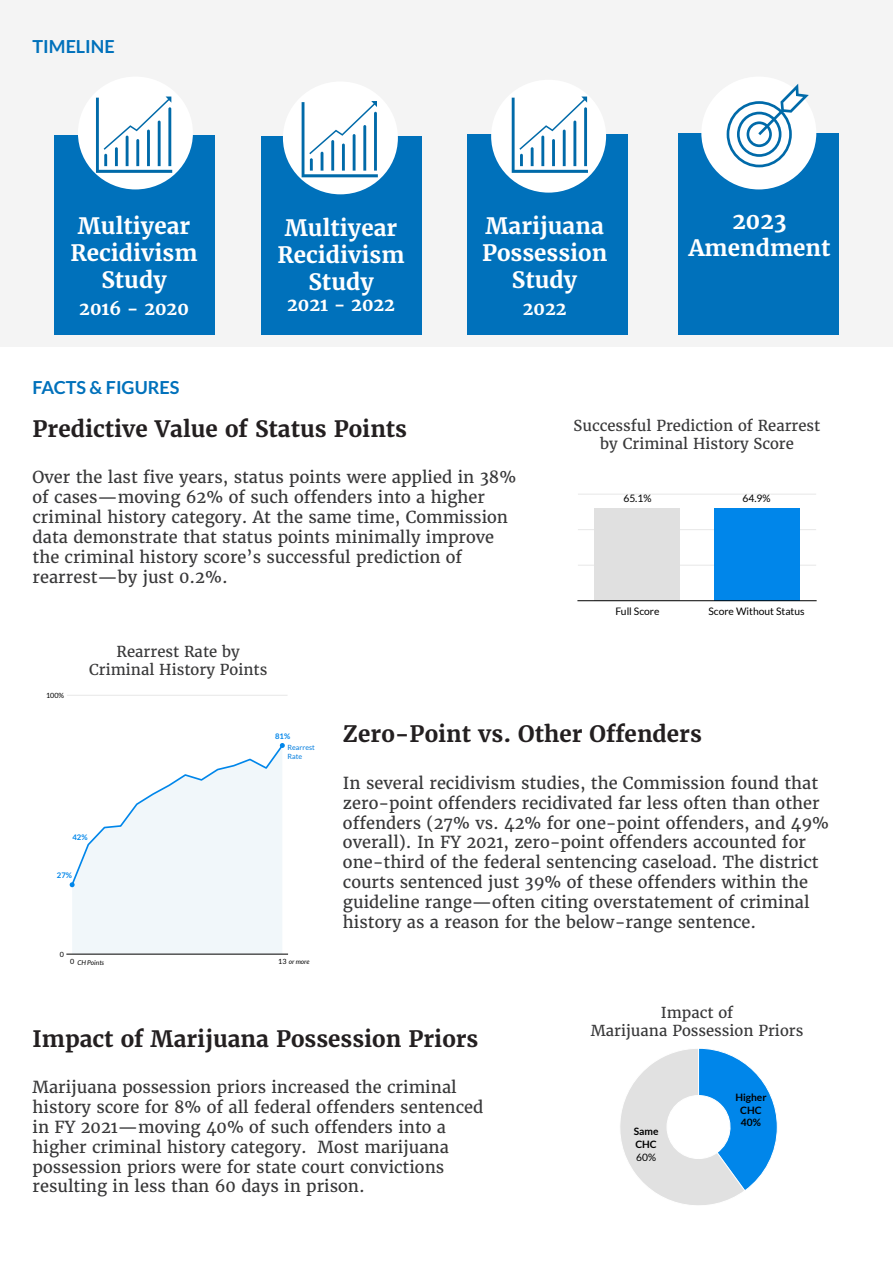
<style>
.page{position:relative;width:893px;height:1263px;background:#fff}
.page>*{position:absolute;margin:0;border:0;box-sizing:border-box;transform-origin:0 0}
.Text_Left_Justify{font:700 22.5px "Merriweather";color:#231f20}
.Text_Center{font:700 22.5px/27px "Merriweather";color:#fff;text-align:center}
.Text_Center-2{font:700 18px "Merriweather";color:#fff}
.Text_Center-3{font:700 18px "Lato";color:#0071bb}
.Text_Left_Justify-2{font:16.5px/19.8px "Merriweather";color:#383839}
.Text_Left_Justify-3{font:15px "Merriweather";color:#383839}
.t1{font:10.35px "Lato";color:#000}
.t2{font:700 10.2px/12.6px "Lato";color:#000;text-align:center}
.t3{font:10.2px "Lato";color:#000}
.t4{font:700 7.65px "Lato";color:#0086ea}
.t5{font:7.2px/8.9px "Lato";color:#007cde}
.t6{font:7.2px "Lato";color:#000}
.t7{font:italic 6.6px "Lato";color:#000}
.s1{font-style:normal;font-size:7.2px}
</style>
<div class="page">
<div style="left:0;top:0;width:893px;height:346px;background:#f4f4f4"></div>
<div style="left:54px;top:135px;width:160px;height:200px;background:#0071bb"></div>
<div style="left:78px;top:77px;width:115px;height:112px;background:#fff;border-radius:50%"></div>
<div style="left:678px;top:133px;width:161px;height:202px;background:#0071bb"></div>
<div style="left:701px;top:77px;width:115px;height:112px;background:#fff;border-radius:50%"></div>
<svg style="left:727px;top:84px;width:82px;height:83px"></svg>
<div style="left:261px;top:136px;width:160px;height:199px;background:#0071bb"></div>
<div style="left:283px;top:81px;width:115px;height:113px;background:#fff;border-radius:50%"></div>
<svg style="left:302px;top:101px;width:76px;height:76px"></svg>
<div style="left:467px;top:134px;width:160px;height:201px;background:#0071bb"></div>
<div style="left:491px;top:80px;width:115px;height:113px;background:#fff;border-radius:50%"></div>
<svg style="left:96px;top:97px;width:76px;height:76px"></svg>
<svg style="left:512px;top:97px;width:76px;height:76px"></svg>
<hr style="left:578px;top:565px;width:238px;height:1px;background:#e7e7e7">
<hr style="left:578px;top:529px;width:238px;height:1px;background:#e7e7e7">
<hr style="left:578px;top:494px;width:238px;height:1px;background:#e7e7e7">
<div style="left:595px;top:508px;width:85px;height:93px;background:#e0e0e0"></div>
<div style="left:714px;top:508px;width:85px;height:93px;background:#0086ea"></div>
<hr style="left:578px;top:600px;width:238px;height:1px;background:#000">
<hr style="left:67px;top:695px;width:221px;height:1px;background:#e7e7e7">
<svg style="left:70px;top:743px;width:215px;height:211px"></svg>
<hr style="left:67px;top:954px;width:221px;height:1px;background:#000">
<svg style="left:620px;top:1048px;width:157px;height:157px"></svg>
<p class="Text_Center-3" style="left:33px;top:36px;width:84px">TIMELINE</p>
<p class="Text_Center" style="left:71px;top:212px;width:128px">Multiyear<br>Recidivism<br>Study</p>
<p class="Text_Center-2" style="left:79px;top:297px;width:111px">2016 - 2020</p>
<p class="Text_Center" style="left:278px;top:214px;width:128px">Multiyear<br>Recidivism<br>Study</p>
<p class="Text_Center-2" style="left:287px;top:293px;width:109px">2021 - 2022</p>
<p class="Text_Center" style="left:482px;top:212px;width:127px;text-align:left">Marijuana<br>Possession</p>
<p class="Text_Center" style="left:512px;top:266px;width:67px">Study</p>
<p class="Text_Center-2" style="left:523px;top:297px;width:45px">2022</p>
<p class="Text_Center" style="left:732px;top:207px;width:56px">2023</p>
<p class="Text_Center" style="left:689px;top:234px;width:143px">Amendment</p>
<p class="Text_Center-3" style="left:33px;top:377px;width:148px">FACTS &amp; FIGURES</p>
<p class="Text_Left_Justify" style="left:33px;top:414px;width:376px">Predictive Value of Status Points</p>
<p class="Text_Left_Justify-2" style="left:33px;top:468px;width:485px">Over the last five years, status points were applied in 38% of cases—moving 62% of such offenders into a higher criminal history category. At the same time, Commission data demonstrate that status points minimally improve the criminal history score’s successful prediction of rearrest—by just 0.2%.</p>
<p class="t6" style="left:46px;top:691px;width:20px">100%</p>
<p class="Text_Left_Justify-3" style="left:117px;top:642px;width:125px">Rearrest Rate by</p>
<p class="Text_Left_Justify-3" style="left:89px;top:660px;width:180px">Criminal History Points</p>
<p class="Text_Left_Justify-3" style="left:574px;top:416px;width:248px">Successful Prediction of Rearrest</p>
<p class="Text_Left_Justify-3" style="left:600px;top:434px;width:195px">by Criminal History Score</p>
<p class="t1" style="left:623px;top:492px;width:30px">65.1%</p>
<p class="t1" style="left:742px;top:493px;width:30px">64.9%</p>
<p class="t1" style="left:615px;top:605px;width:46px">Full Score</p>
<p class="t1" style="left:708px;top:605px;width:98px">Score Without Status</p>
<p class="t4" style="left:275px;top:732px;width:17px">81%</p>
<p class="t4" style="left:72px;top:832px;width:17px">42%</p>
<p class="t4" style="left:57px;top:870px;width:17px">27%</p>
<p class="t5" style="left:288px;top:743px;width:29px">Rearrest<br>Rate</p>
<p class="t6" style="left:60px;top:950px;width:6px">0</p>
<p class="t7" style="left:70px;top:958px;width:36px"><span class="s1">0</span> CH Points</p>
<p class="t7" style="left:278px;top:958px;width:33px"><span class="s1">13</span> or more</p>
<p class="Text_Left_Justify" style="left:343px;top:720px;width:360px">Zero-Point vs. Other Offenders</p>
<p class="Text_Left_Justify-2" style="left:343px;top:773px;width:488px">In several recidivism studies, the Commission found that zero-point offenders recidivated far less often than other offenders (27% vs. 42% for one-point offenders, and 49% overall). In FY 2021, zero-point offenders accounted for one-third of the federal sentencing caseload. The district courts sentenced just 39% of these offenders within the guideline range—often citing overstatement of criminal history as a reason for the below-range sentence.</p>
<p class="Text_Left_Justify" style="left:33px;top:1024px;width:447px">Impact of Marijuana Possession Priors</p>
<p class="Text_Left_Justify-2" style="left:33px;top:1077px;width:452px">Marijuana possession priors increased the criminal history score for 8% of all federal offenders sentenced in FY 2021—moving 40% of such offenders into a higher criminal history category. Most marijuana possession priors were for state court convictions resulting in less than 60 days in prison.</p>
<p class="Text_Left_Justify-3" style="left:661px;top:1003px;width:74px">Impact of</p>
<p class="Text_Left_Justify-3" style="left:591px;top:1021px;width:214px">Marijuana Possession Priors</p>
<p class="t2" style="left:634px;top:1125px;width:26px;text-align:left">Same<br>CHC</p>
<p class="t3" style="left:636px;top:1151px;width:21px">60%</p>
<p class="t2" style="left:735px;top:1091px;width:33px">Higher<br>CHC<br>40%</p>
</div>
